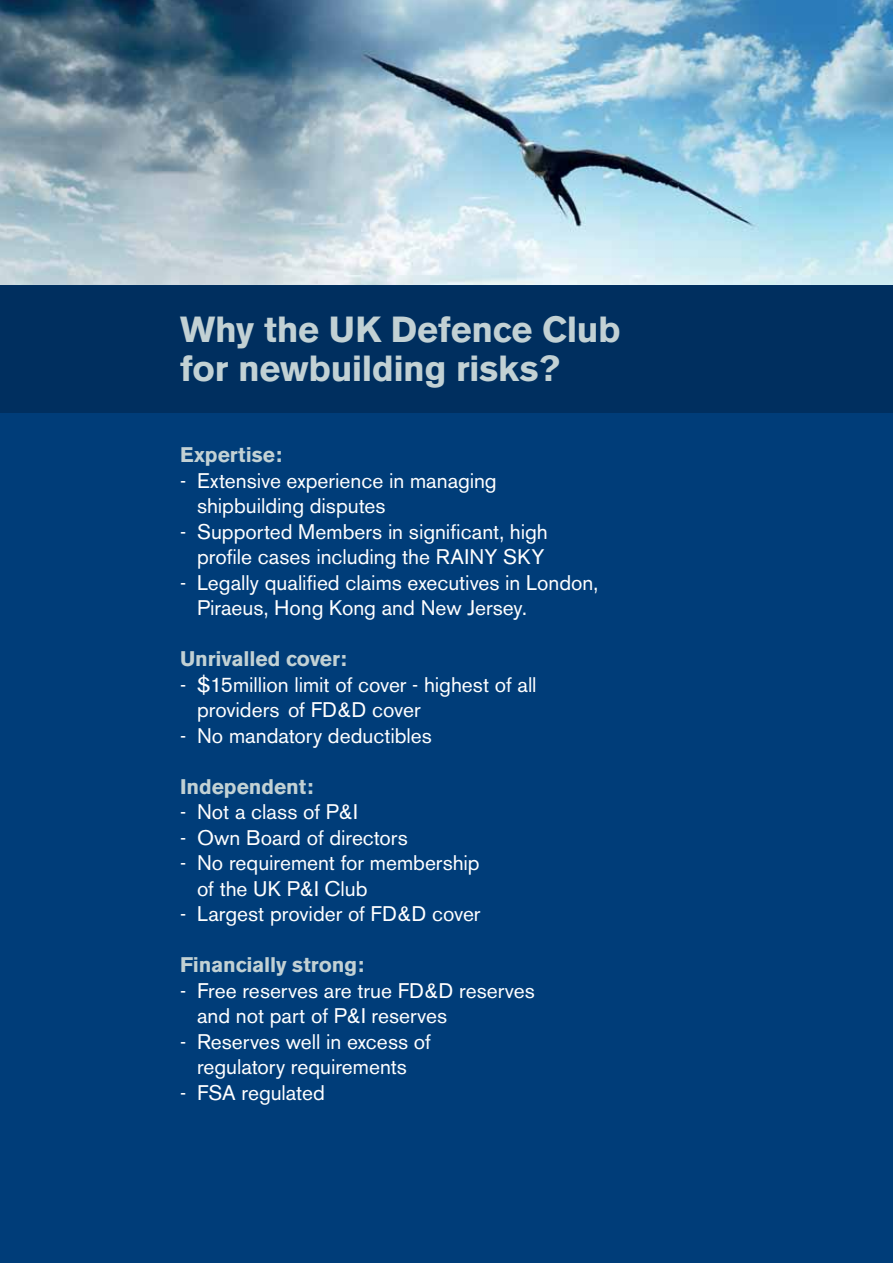
<style>
.page{position:relative;width:893px;height:1263px;background:#003d79}
.page>*{position:absolute;margin:0;border:0;box-sizing:border-box;transform-origin:0 0}
.t1{font:700 36px/39px "Akzidenz Grotesk BE";letter-spacing:-.005em;color:#c2d1d4}
.t2{font:21px/25.5px "Akzidenz Grotesk BE";color:#fff}
.t3{font:700 21px "Akzidenz Grotesk BE";letter-spacing:-.005em;color:#c2d1d4}
</style>
<div class="page">
<div style="left:0;top:285px;width:893px;height:127px;background:#002f5f"></div>
<img style="left:0;top:0;width:893px;height:285px">
<h1 class="t1" style="left:180px;top:310px;width:442px">Why the UK Defence Club for newbuilding risks?</h1>
<p class="t3" style="left:180px;top:443px;width:103px">Expertise:</p>
<p class="t2" style="left:197px;top:468px;width:301px;text-indent:-17px">- Extensive experience in managing shipbuilding disputes</p>
<p class="t2" style="left:180px;top:519px;width:369px;text-align:right">- Supported Members in significant, high profile cases including the RAINY SKY</p>
<p class="t2" style="left:197px;top:570px;width:403px;text-indent:-17px">- Legally qualified claims executives in London,<br>Piraeus, Hong Kong and New Jersey.</p>
<p class="t3" style="left:180px;top:647px;width:168px">Unrivalled cover:</p>
<p class="t2" style="left:197px;top:672px;width:341px;text-indent:-17px">- $15million limit of cover - highest of all providers of FD&amp;D cover</p>
<p class="t2" style="left:180px;top:723px;width:253px">- No mandatory deductibles</p>
<p class="t3" style="left:180px;top:774px;width:135px">Independent:</p>
<p class="t2" style="left:180px;top:799px;width:179px">- Not a class of P&amp;I</p>
<p class="t2" style="left:180px;top:825px;width:229px">- Own Board of directors</p>
<p class="t2" style="left:197px;top:850px;width:284px;text-indent:-17px">- No requirement for membership of the UK P&amp;I Club</p>
<p class="t2" style="left:180px;top:901px;width:302px">- Largest provider of FD&amp;D cover</p>
<p class="t3" style="left:180px;top:953px;width:185px">Financially strong:</p>
<p class="t2" style="left:197px;top:978px;width:339px;text-indent:-17px">- Free reserves are true FD&amp;D reserves and not part of P&amp;I reserves</p>
<p class="t2" style="left:180px;top:1029px;width:252px;text-align:center">- Reserves well in excess of regulatory requirements</p>
<p class="t2" style="left:180px;top:1080px;width:146px">- FSA regulated</p>
</div>
